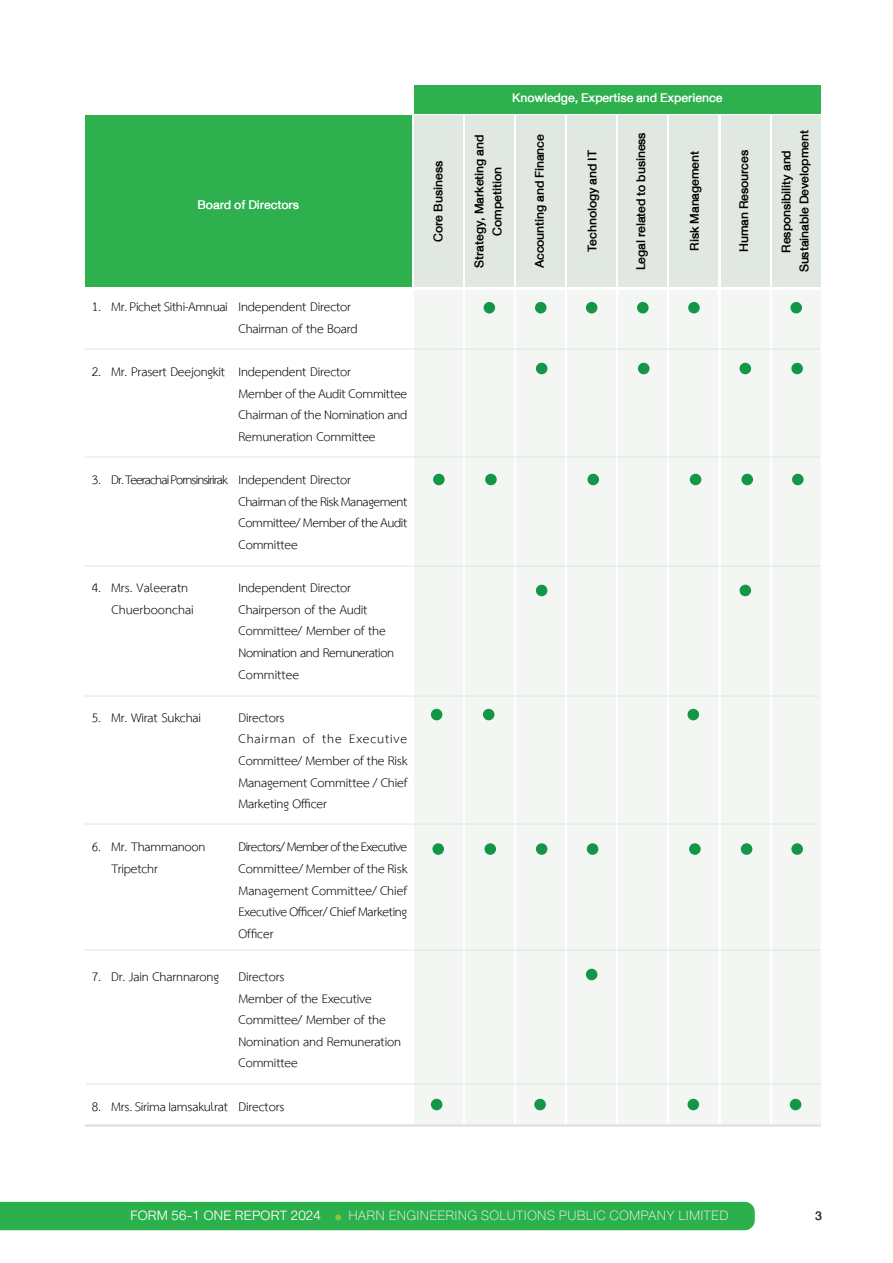
<style>
.page{position:relative;width:893px;height:1263px;background:#fff}
.page>*{position:absolute;margin:0;border:0;box-sizing:border-box;transform-origin:0 0}
.t1{font:100 19.5px "DB Heavent";letter-spacing:.01em;color:#fff}
.t2{font:300 19.5px "DB Heaventt";letter-spacing:.01em;color:#fff}
.t3{font:18px/21.6px "TH Sarabun New";letter-spacing:-.01em;color:#000}
.t4{font:500 18px/18px "DB Helvethaica X";letter-spacing:-.005em;color:#000;text-align:center}
.t5{font:500 18px "DB Helvethaica X";letter-spacing:-.005em;color:#fff}
.t6{font:18px "TH Sarabun New";letter-spacing:-.05em;color:#000}
.t7{font:500 18px "DB Heavent";color:#231f20}
</style>
<div class="page">
<div style="left:0;top:1202px;width:755px;height:28px;background:#2cb04c"></div>
<div style="left:465px;top:116px;width:49px;height:171px;background:#e1e7e1"></div>
<div style="left:516px;top:116px;width:49px;height:171px;background:#e1e7e1"></div>
<div style="left:567px;top:116px;width:49px;height:171px;background:#e1e7e1"></div>
<div style="left:618px;top:116px;width:49px;height:171px;background:#e1e7e1"></div>
<div style="left:669px;top:116px;width:49px;height:171px;background:#e1e7e1"></div>
<div style="left:721px;top:115px;width:48px;height:172px;background:#e1e7e1"></div>
<div style="left:772px;top:116px;width:49px;height:171px;background:#e1e7e1"></div>
<div style="left:414px;top:116px;width:49px;height:171px;background:#e1e7e1"></div>
<div style="left:414px;top:85px;width:407px;height:28px;background:#2db04d"></div>
<div style="left:85px;top:116px;width:327px;height:171px;background:#2db04d"></div>
<div style="left:414px;top:290px;width:49px;height:834px;background:#f3f6f3"></div>
<div style="left:465px;top:290px;width:49px;height:834px;background:#f3f6f3"></div>
<div style="left:516px;top:290px;width:49px;height:834px;background:#f3f6f3"></div>
<div style="left:567px;top:290px;width:49px;height:834px;background:#f3f6f3"></div>
<div style="left:618px;top:290px;width:49px;height:834px;background:#f3f6f3"></div>
<div style="left:669px;top:290px;width:49px;height:834px;background:#f3f6f3"></div>
<div style="left:721px;top:290px;width:48px;height:834px;background:#f3f6f3"></div>
<div style="left:772px;top:290px;width:49px;height:834px;background:#f3f6f3"></div>
<hr style="left:85px;top:1124px;width:736px;height:3px;background:#e1e7e1">
<hr style="left:84px;top:349px;width:736px;height:1px;background:#e1e7e1">
<hr style="left:84px;top:457px;width:736px;height:1px;background:#e1e7e1">
<hr style="left:84px;top:566px;width:736px;height:1px;background:#e1e7e1">
<hr style="left:84px;top:696px;width:736px;height:1px;background:#e1e7e1">
<hr style="left:84px;top:824px;width:735px;height:1px;background:#e1e7e1">
<hr style="left:84px;top:950px;width:736px;height:1px;background:#e1e7e1">
<hr style="left:86px;top:1084px;width:736px;height:1px;background:#e1e7e1">
<div style="left:484px;top:302px;width:11px;height:11px;background:#149648;border-radius:50%"></div>
<div style="left:535px;top:302px;width:11px;height:11px;background:#149648;border-radius:50%"></div>
<div style="left:586px;top:302px;width:11px;height:11px;background:#149648;border-radius:50%"></div>
<div style="left:637px;top:302px;width:12px;height:11px;background:#149648;border-radius:50%"></div>
<div style="left:688px;top:302px;width:12px;height:11px;background:#149648;border-radius:50%"></div>
<div style="left:790px;top:302px;width:12px;height:11px;background:#149648;border-radius:50%"></div>
<div style="left:536px;top:363px;width:11px;height:11px;background:#149648;border-radius:50%"></div>
<div style="left:638px;top:363px;width:11px;height:11px;background:#149648;border-radius:50%"></div>
<div style="left:791px;top:363px;width:12px;height:11px;background:#149648;border-radius:50%"></div>
<div style="left:739px;top:363px;width:12px;height:11px;background:#149648;border-radius:50%"></div>
<div style="left:484px;top:843px;width:12px;height:12px;background:#149648;border-radius:50%"></div>
<div style="left:536px;top:843px;width:11px;height:12px;background:#149648;border-radius:50%"></div>
<div style="left:587px;top:843px;width:11px;height:12px;background:#149648;border-radius:50%"></div>
<div style="left:432px;top:843px;width:12px;height:12px;background:#149648;border-radius:50%"></div>
<div style="left:689px;top:843px;width:12px;height:12px;background:#149648;border-radius:50%"></div>
<div style="left:791px;top:843px;width:12px;height:12px;background:#149648;border-radius:50%"></div>
<div style="left:741px;top:843px;width:11px;height:12px;background:#149648;border-radius:50%"></div>
<div style="left:485px;top:474px;width:12px;height:11px;background:#149648;border-radius:50%"></div>
<div style="left:587px;top:474px;width:12px;height:11px;background:#149648;border-radius:50%"></div>
<div style="left:433px;top:474px;width:12px;height:11px;background:#149648;border-radius:50%"></div>
<div style="left:690px;top:474px;width:11px;height:11px;background:#149648;border-radius:50%"></div>
<div style="left:792px;top:474px;width:12px;height:11px;background:#149648;border-radius:50%"></div>
<div style="left:741px;top:474px;width:12px;height:11px;background:#149648;border-radius:50%"></div>
<div style="left:536px;top:585px;width:11px;height:11px;background:#149648;border-radius:50%"></div>
<div style="left:739px;top:585px;width:12px;height:11px;background:#149648;border-radius:50%"></div>
<div style="left:483px;top:709px;width:11px;height:11px;background:#149648;border-radius:50%"></div>
<div style="left:431px;top:709px;width:11px;height:11px;background:#149648;border-radius:50%"></div>
<div style="left:687px;top:709px;width:12px;height:11px;background:#149648;border-radius:50%"></div>
<div style="left:586px;top:969px;width:11px;height:11px;background:#149648;border-radius:50%"></div>
<div style="left:534px;top:1099px;width:12px;height:11px;background:#149648;border-radius:50%"></div>
<div style="left:431px;top:1099px;width:11px;height:11px;background:#149648;border-radius:50%"></div>
<div style="left:687px;top:1099px;width:12px;height:11px;background:#149648;border-radius:50%"></div>
<div style="left:790px;top:1099px;width:11px;height:11px;background:#149648;border-radius:50%"></div>
<p class="t5" style="left:198px;top:195px;width:103px">Board of Directors</p>
<p class="t3" style="left:92px;top:297px;width:138px">1. Mr. Pichet Sithi-Amnuai</p>
<p class="t3" style="left:92px;top:362px;width:135px">2. Mr. Prasert Deejongkit</p>
<p class="t6" style="left:92px;top:469px;width:138px">3. Dr. Teerachai Pornsinsirirak</p>
<p class="t3" style="left:92px;top:578px;width:98px">4. Mrs. Valeeratn</p>
<p class="t3" style="left:112px;top:599px;width:84px">Chuerboonchai</p>
<p class="t3" style="left:92px;top:707px;width:111px">5. Mr. Wirat Sukchai</p>
<p class="t3" style="left:92px;top:837px;width:115px">6. Mr. Thammanoon</p>
<p class="t3" style="left:112px;top:858px;width:48px">Tripetchr</p>
<p class="t3" style="left:92px;top:966px;width:129px">7. Dr. Jain Charnnarong</p>
<p class="t3" style="left:92px;top:1096px;width:138px">8. Mrs. Sirima Iamsakulrat</p>
<p class="t3" style="left:239px;top:297px;width:114px">Independent Director</p>
<p class="t3" style="left:239px;top:318px;width:121px">Chairman of the Board</p>
<p class="t3" style="left:239px;top:362px;width:114px">Independent Director</p>
<p class="t3" style="left:239px;top:383px;width:170px">Member of the Audit Committee</p>
<p class="t3" style="left:239px;top:405px;width:170px">Chairman of the Nomination and<br>Remuneration Committee</p>
<p class="t3" style="left:239px;top:470px;width:114px">Independent Director</p>
<p class="t3" style="left:239px;top:491px;width:170px;text-align:justify">Chairman of the Risk Management Committee/ Member of the Audit Committee</p>
<p class="t3" style="left:239px;top:578px;width:114px">Independent Director</p>
<p class="t3" style="left:239px;top:599px;width:157px">Chairperson of the Audit<br>Committee/ Member of the<br>Nomination and Remuneration<br>Committee</p>
<p class="t3" style="left:239px;top:707px;width:47px">Directors</p>
<p class="t3" style="left:239px;top:729px;width:170px;text-align:justify">Chairman of the Executive Committee/ Member of the Risk Management Committee / Chief Marketing Officer</p>
<p class="t3" style="left:239px;top:837px;width:170px;text-align:justify">Directors/ Member of the Executive Committee/ Member of the Risk Management Committee/ Chief Executive Officer/ Chief Marketing Officer</p>
<p class="t3" style="left:239px;top:966px;width:47px">Directors</p>
<p class="t3" style="left:239px;top:988px;width:164px">Member of the Executive<br>Committee/ Member of the<br>Nomination and Remuneration<br>Committee</p>
<p class="t3" style="left:239px;top:1096px;width:47px">Directors</p>
<p class="t4" style="left:429px;top:242px;width:83px;rotate:-90deg">Core Business</p>
<p class="t5" style="left:512px;top:88px;width:212px">Knowledge, Expertise and Experience</p>
<p class="t4" style="left:470px;top:268px;width:134px;rotate:-90deg">Strategy, Marketing and<br>Competition</p>
<p class="t4" style="left:530px;top:268px;width:136px;rotate:-90deg">Accounting and Finance</p>
<p class="t4" style="left:583px;top:252px;width:103px;rotate:-90deg">Technology and IT</p>
<p class="t4" style="left:632px;top:270px;width:139px;rotate:-90deg">Legal related to business</p>
<p class="t4" style="left:795px;top:272px;width:143px;rotate:-90deg">Sustainable Development</p>
<p class="t4" style="left:685px;top:251px;width:101px;rotate:-90deg">Risk Management</p>
<p class="t4" style="left:735px;top:252px;width:103px;rotate:-90deg">Human Resources</p>
<p class="t4" style="left:777px;top:253px;width:104px;rotate:-90deg">Responsibility and</p>
<p class="t2" style="left:130px;top:1205px;width:192px">FORM 56-1 ONE REPORT 2024</p>
<p class="t1" style="left:348px;top:1205px;width:382px">HARN ENGINEERING SOLUTIONS PUBLIC COMPANY LIMITED</p>
<p class="t7" style="left:815px;top:1205px;width:8px">3</p>
</div>
